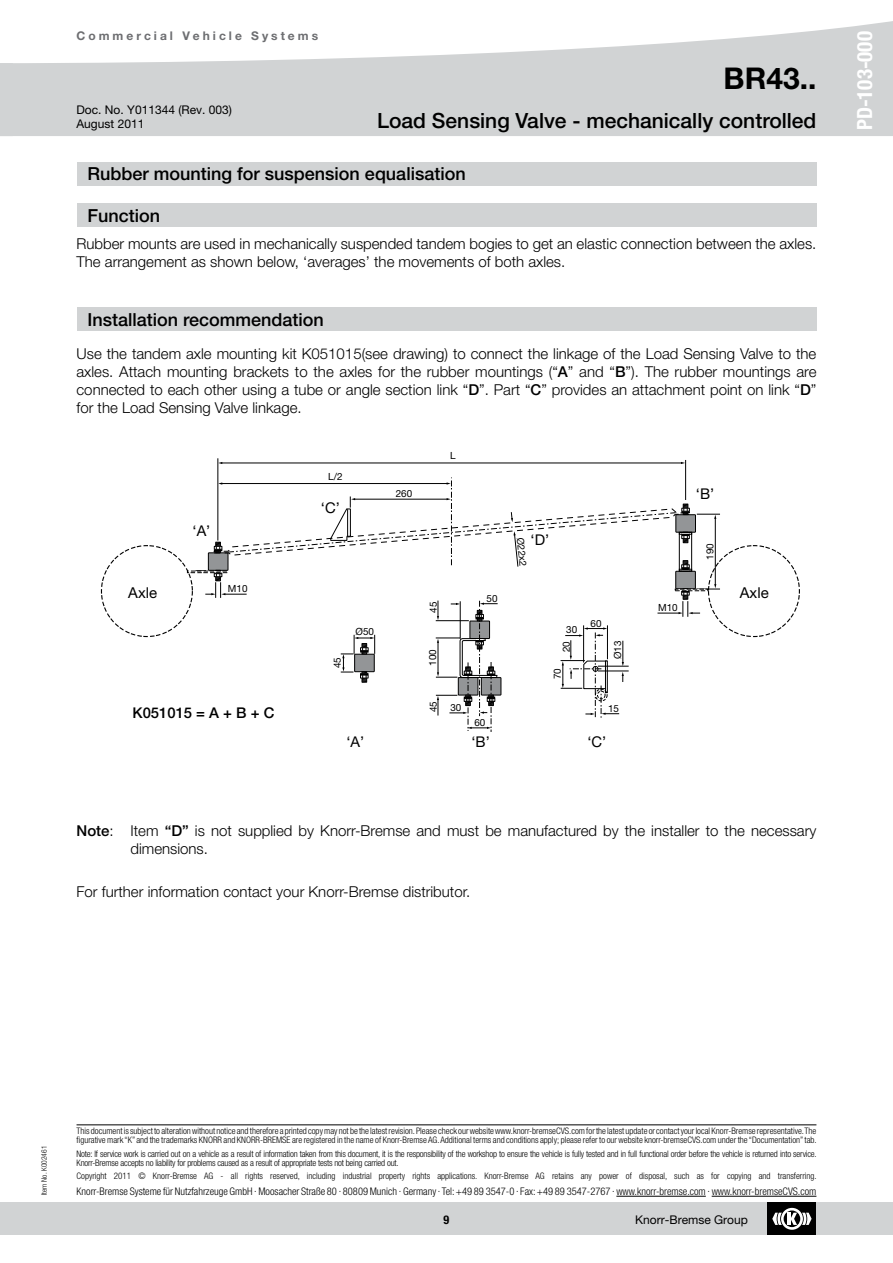
<style>
.page{position:relative;width:893px;height:1263px;background:#fff}
.page>*{position:absolute;margin:0;border:0;box-sizing:border-box;transform-origin:0 0}
.t1{font:700 30px "Helvetica Neue LT Pro";color:#000}
.t2{font:500 21px "Helvetica Neue LT Pro";color:#000}
.t3{font:700 condensed 21px "Helvetica Neue LT Pro";color:#fff}
.t4{font:500 18px "Helvetica Neue LT Pro";color:#000}
.t5{font:300 15px/18px "Helvetica Neue LT Pro";color:#000}
.t6{font:15px "Helvetica Neue LT Pro";color:#000}
.t7{font:14.85px "Helvetica Neue LT Pro";color:#000}
.t8{font:500 14.85px "Helvetica Neue LT Pro";color:#000}
.t9{font:12px/13.5px "Helvetica Neue LT Pro";color:#000}
.t10{font:700 12px "Helvetica Neue LT Pro";letter-spacing:.25em;color:#6d6e71}
.t11{font:700 condensed 12px "Helvetica Neue LT Pro";color:#000}
.t12{font:300 condensed 10.5px "Helvetica Neue LT Pro";color:#000}
.t13{font:9.9px "Helvetica Neue LT Pro";color:#000}
.t14{font:300 condensed 9px/9px "Helvetica Neue LT Pro";color:#000}
.t15{font:300 condensed 9px/9px "Helvetica Neue LT Pro";letter-spacing:-.02em;color:#000}
.t16{font:300 condensed 7.5px "Helvetica Neue LT Pro";color:#000}
.s1{font-weight:500}
</style>
<div class="page">
<div style="left:0;top:1202px;width:893px;height:33px;background:#d1d3d4"></div>
<div style="left:768px;top:1202px;width:48px;height:33px;background:#000"></div>
<svg style="left:772px;top:1208px;width:40px;height:22px"></svg>
<svg style="left:13px;top:21px;width:880px;height:115px;fill:#d1d3d4"></svg>
<svg style="left:0;top:63px;width:13px;height:73px"></svg>
<hr style="left:616px;top:1196px;width:90px;height:1px;background:#000">
<hr style="left:712px;top:1196px;width:104px;height:1px;background:#000">
<hr style="left:77px;top:1124px;width:739px;height:1px;background:#000">
<div style="left:77px;top:162px;width:739px;height:23px;background:#d1d3d4"></div>
<div style="left:77px;top:203px;width:739px;height:24px;background:#d1d3d4"></div>
<div style="left:77px;top:308px;width:739px;height:23px;background:#d1d3d4"></div>
<hr style="left:218px;top:458px;width:1px;height:83px;background:#000">
<hr style="left:685px;top:460px;width:1px;height:40px;background:#000">
<hr style="left:222px;top:463px;width:460px;height:1px;background:#000">
<div style="left:187px;top:571px;width:41px;height:2px;background:#fff;border:1px dashed #000"></div>
<svg style="left:195px;top:477px;width:525px;height:255px"></svg>
<p class="t10" style="left:77px;top:28px;width:243px">Commercial Vehicle Systems</p>
<h1 class="t1" style="left:724px;top:60px;width:94px">BR43..</h1>
<p class="t9" style="left:77px;top:103px;width:157px">Doc. No. Y011344 (Rev. 003)<br>August 2011</p>
<h2 class="t2" style="left:377px;top:108px;width:441px">Load Sensing Valve - mechanically controlled</h2>
<p class="t4" style="left:88px;top:163px;width:380px">Rubber mounting for suspension equalisation</p>
<p class="t4" style="left:88px;top:204px;width:74px">Function</p>
<p class="t5" style="left:77px;top:234px;width:741px">Rubber mounts are used in mechanically suspended tandem bogies to get an elastic connection between the axles.<br>The arrangement as shown below, ‘averages’ the movements of both axles.</p>
<p class="t4" style="left:88px;top:309px;width:238px">Installation recommendation</p>
<p class="t5" style="left:77px;top:344px;width:741px;text-align:justify">Use the tandem axle mounting kit K051015(see drawing) to connect the linkage of the Load Sensing Valve to the axles. Attach mounting brackets to the axles for the rubber mountings (“<span class="s1">A</span>” and “<span class="s1">B</span>”). The rubber mountings are connected to each other using a tube or angle section link “<span class="s1">D</span>”. Part “<span class="s1">C</span>” provides an attachment point on link “<span class="s1">D</span>” for the Load Sensing Valve linkage.</p>
<p class="t7" style="left:193px;top:522px;width:19px">‘A’</p>
<p class="t13" style="left:328px;top:471px;width:16px">L/2</p>
<p class="t7" style="left:321px;top:499px;width:20px">‘C’</p>
<p class="t13" style="left:396px;top:487px;width:18px">260</p>
<p class="t13" style="left:450px;top:450px;width:7px">L</p>
<p class="t7" style="left:531px;top:531px;width:20px">‘D’</p>
<p class="t13" style="left:526px;top:537px;width:31px;rotate:84deg">Ø22x2</p>
<p class="t7" style="left:696px;top:485px;width:20px">‘B’</p>
<p class="t13" style="left:704px;top:560px;width:18px;rotate:-90deg">190</p>
<p class="t13" style="left:228px;top:583px;width:21px">M10</p>
<p class="t6" style="left:128px;top:583px;width:30px">Axle</p>
<p class="t6" style="left:740px;top:583px;width:30px">Axle</p>
<p class="t13" style="left:487px;top:592px;width:12px">50</p>
<p class="t13" style="left:427px;top:613px;width:12px;rotate:-90deg">45</p>
<p class="t13" style="left:658px;top:602px;width:21px">M10</p>
<p class="t8" style="left:133px;top:703px;width:143px">K051015 = A + B + C</p>
<p class="t13" style="left:332px;top:668px;width:12px;rotate:-90deg">45</p>
<p class="t13" style="left:356px;top:626px;width:20px">Ø50</p>
<p class="t13" style="left:427px;top:666px;width:18px;rotate:-90deg">100</p>
<p class="t13" style="left:427px;top:712px;width:12px;rotate:-90deg">45</p>
<p class="t13" style="left:450px;top:701px;width:12px">30</p>
<p class="t13" style="left:474px;top:716px;width:12px">60</p>
<p class="t13" style="left:566px;top:624px;width:12px">30</p>
<p class="t13" style="left:560px;top:652px;width:12px;rotate:-90deg">20</p>
<p class="t13" style="left:551px;top:679px;width:12px;rotate:-90deg">70</p>
<p class="t13" style="left:591px;top:617px;width:12px">60</p>
<p class="t13" style="left:612px;top:659px;width:20px;rotate:-90deg">Ø13</p>
<p class="t13" style="left:608px;top:702px;width:12px">15</p>
<p class="t7" style="left:346px;top:733px;width:19px">‘A’</p>
<p class="t7" style="left:471px;top:733px;width:20px">‘B’</p>
<p class="t7" style="left:587px;top:733px;width:20px">‘C’</p>
<p class="t5" style="left:131px;top:821px;width:687px;text-indent:-54px"><span class="s1">Note</span>: Item <span class="s1">“D”</span> is not supplied by Knorr-Bremse and must be manufactured by the installer to the necessary dimensions.</p>
<p class="t5" style="left:77px;top:882px;width:395px">For further information contact your Knorr-Bremse distributor.</p>
<h2 class="t3" style="left:852px;top:130px;width:100px;rotate:-90deg">PD-103-000</h2>
<p class="t16" style="left:40px;top:1195px;width:51px;rotate:-90deg">Item No. K002461</p>
<p class="t14" style="left:77px;top:1127px;width:742px">This document is subject to alteration without notice and therefore a printed copy may not be the latest revision. Please check our website www.knorr-bremseCVS.com for the latest update or contact your local Knorr-Bremse representative. The figurative mark “K” and the trademarks KNORR and KNORR-BREMSE are registered in the name of Knorr-Bremse AG. Additional terms and conditions apply; please refer to our website knorr-bremseCVS.com under the “Documentation” tab.</p>
<p class="t15" style="left:77px;top:1149px;width:742px">Note: If service work is carried out on a vehicle as a result of information taken from this document, it is the responsibility of the workshop to ensure the vehicle is fully tested and in full functional order before the vehicle is returned into service.<br>Knorr-Bremse accepts no liability for problems caused as a result of appropriate tests not being carried out.</p>
<p class="t14" style="left:77px;top:1171px;width:742px">Copyright 2011 © Knorr-Bremse AG - all rights reserved, including industrial property rights applications. Knorr-Bremse AG retains any power of disposal, such as for copying and transferring.</p>
<p class="t12" style="left:77px;top:1185px;width:741px">Knorr-Bremse Systeme für Nutzfahrzeuge GmbH . Moosacher Straße 80 . 80809 Munich . Germany . Tel: +49 89 3547-0 . Fax: +49 89 3547-2767 . www.knorr-bremse.com . www.knorr-bremseCVS.com</p>
<p class="t11" style="left:444px;top:1212px;width:7px">9</p>
<p class="t9" style="left:635px;top:1212px;width:114px">Knorr-Bremse Group</p>
</div>
